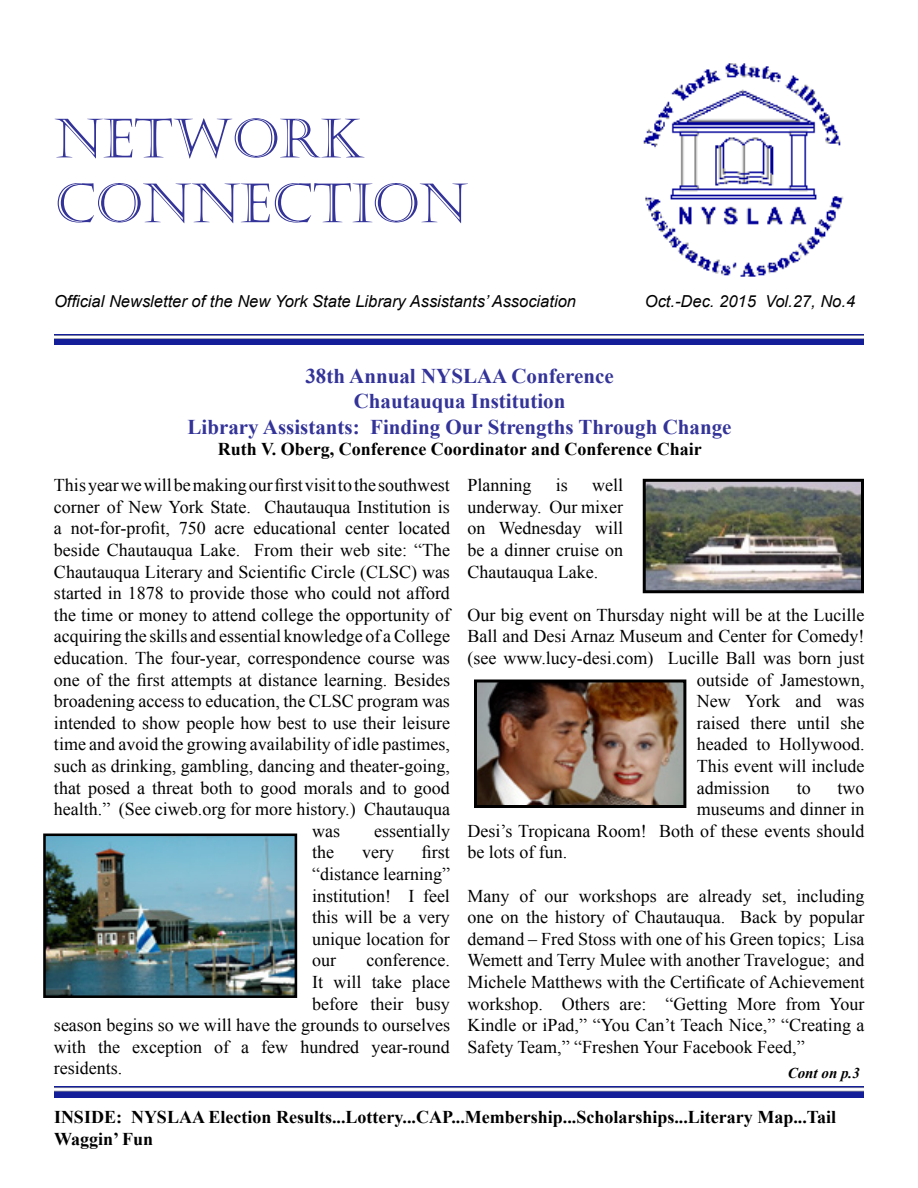
<style>
.page{position:relative;width:918px;height:1188px;background:#fff}
.page>*{position:absolute;margin:0;border:0;box-sizing:border-box;transform-origin:0 0}
.t1{font:54px/64.8px "Castellar";color:#339}
.t2{font:700 21px/25.2px "Times New Roman";color:#339;text-align:center}
.t3{font:18px/21.6px "Times New Roman";color:#000;text-align:justify}
.t4{font:700 18px/21.6px "Times New Roman";color:#000}
.t5{font:italic 16.5px "Arial";color:#000}
.t6{font:italic 700 15px "Times New Roman";color:#000}
</style>
<div class="page">
<img style="left:54px;top:334px;width:809px;height:11px">
<img style="left:54px;top:1087px;width:809px;height:10px">
<img style="left:643px;top:63px;width:201px;height:214px">
<img style="left:43px;top:833px;width:255px;height:165px">
<img style="left:647px;top:483px;width:213px;height:106px">
<div style="left:643px;top:479px;width:221px;height:114px;border:3px solid #000"></div>
<img style="left:478px;top:684px;width:204px;height:120px">
<div style="left:474px;top:680px;width:212px;height:128px;border:3px solid #000"></div>
<h1 class="t1" style="left:54px;top:108px;width:416px">NETWORK<br>CONNECTION</h1>
<p class="t5" style="left:54px;top:290px;width:524px">Official Newsletter of the New York State Library Assistants’ Association</p>
<p class="t5" style="left:645px;top:290px;width:212px">Oct.-Dec. 2015 Vol.27, No.4</p>
<p class="t2" style="left:188px;top:363px;width:545px">38th Annual NYSLAA Conference<br>Chautauqua Institution<br>Library Assistants: Finding Our Strengths Through Change</p>
<p class="t4" style="left:218px;top:438px;width:485px">Ruth V. Oberg, Conference Coordinator and Conference Chair</p>
<p class="t3" style="left:54px;top:474px;width:398px">This year we will be making our first visit to the southwest</p>
<p class="t3" style="left:54px;top:496px;width:397px">corner of New York State. Chautauqua Institution is</p>
<p class="t3" style="left:54px;top:517px;width:398px">a not-for-profit, 750 acre educational center located</p>
<p class="t3" style="left:54px;top:539px;width:398px">beside Chautauqua Lake. From their web site: “The</p>
<p class="t3" style="left:54px;top:561px;width:397px">Chautauqua Literary and Scientific Circle (CLSC) was</p>
<p class="t3" style="left:54px;top:582px;width:398px">started in 1878 to provide those who could not afford</p>
<p class="t3" style="left:54px;top:604px;width:397px">the time or money to attend college the opportunity of</p>
<p class="t3" style="left:54px;top:625px;width:398px">acquiring the skills and essential knowledge of a College</p>
<p class="t3" style="left:54px;top:647px;width:397px">education. The four-year, correspondence course was</p>
<p class="t3" style="left:54px;top:669px;width:398px">one of the first attempts at distance learning. Besides</p>
<p class="t3" style="left:54px;top:690px;width:397px">broadening access to education, the CLSC program was</p>
<p class="t3" style="left:54px;top:712px;width:398px">intended to show people how best to use their leisure</p>
<p class="t3" style="left:54px;top:733px;width:398px">time and avoid the growing availability of idle pastimes,</p>
<p class="t3" style="left:54px;top:755px;width:398px">such as drinking, gambling, dancing and theater-going,</p>
<p class="t3" style="left:54px;top:777px;width:398px">that posed a threat both to good morals and to good</p>
<p class="t3" style="left:54px;top:798px;width:398px">health.” (See ciweb.org for more history.) Chautauqua</p>
<p class="t3" style="left:312px;top:820px;width:29px">was</p>
<p class="t3" style="left:374px;top:820px;width:77px">essentially</p>
<p class="t3" style="left:312px;top:841px;width:23px">the</p>
<p class="t3" style="left:362px;top:841px;width:33px">very</p>
<p class="t3" style="left:467px;top:474px;width:157px;text-indent:125px">well underway. Our mixer on Wednesday will be a dinner cruise on Chautauqua Lake.</p>
<p class="t3" style="left:467px;top:604px;width:399px">Our big event on Thursday night will be at the Lucille</p>
<p class="t3" style="left:467px;top:625px;width:399px">Ball and Desi Arnaz Museum and Center for Comedy!</p>
<p class="t3" style="left:467px;top:647px;width:399px">(see www.lucy-desi.com) Lucille Ball was born just</p>
<p class="t3" style="left:697px;top:669px;width:169px">outside of Jamestown,</p>
<p class="t3" style="left:697px;top:690px;width:169px">New York and was</p>
<p class="t3" style="left:697px;top:712px;width:169px">raised there until she</p>
<p class="t3" style="left:697px;top:733px;width:169px">headed to Hollywood.</p>
<p class="t3" style="left:697px;top:755px;width:169px">This event will include</p>
<p class="t3" style="left:697px;top:777px;width:75px">admission</p>
<p class="t3" style="left:797px;top:777px;width:16px">to</p>
<p class="t3" style="left:838px;top:777px;width:28px">two</p>
<p class="t3" style="left:697px;top:798px;width:169px">museums and dinner in</p>
<p class="t3" style="left:467px;top:820px;width:399px">Desi’s Tropicana Room! Both of these events should</p>
<p class="t3" style="left:467px;top:841px;width:101px">be lots of fun.</p>
<p class="t3" style="left:467px;top:885px;width:399px">Many of our workshops are already set, including one on the history of Chautauqua. Back by popular demand – Fred Stoss with one of his Green topics; Lisa Wemett and Terry Mulee with another Travelogue; and Michele Matthews with the Certificate of Achievement workshop. Others are: “Getting More from Your Kindle or iPad,” “You Can’t Teach Nice,” “Creating a Safety Team,” “Freshen Your Facebook Feed,”</p>
<p class="t3" style="left:467px;top:474px;width:66px">Planning</p>
<p class="t3" style="left:556px;top:474px;width:14px">is</p>
<p class="t3" style="left:312px;top:841px;width:139px;text-indent:110px">first “distance learning” institution! I feel this will be a very unique location for our</p>
<p class="t3" style="left:367px;top:949px;width:85px">conference.</p>
<p class="t3" style="left:312px;top:971px;width:139px">It will take place</p>
<p class="t3" style="left:312px;top:993px;width:139px">before their busy</p>
<p class="t3" style="left:54px;top:1014px;width:398px">season begins so we will have the grounds to ourselves</p>
<p class="t3" style="left:54px;top:1036px;width:398px">with the exception of a few hundred year-round</p>
<p class="t3" style="left:54px;top:1057px;width:70px">residents.</p>
<p class="t6" style="left:788px;top:1062px;width:74px">Cont on p.3</p>
<p class="t4" style="left:54px;top:1106px;width:784px">INSIDE: NYSLAA Election Results...Lottery...CAP...Membership...Scholarships...Literary Map...Tail<br>Waggin’ Fun</p>
</div>
